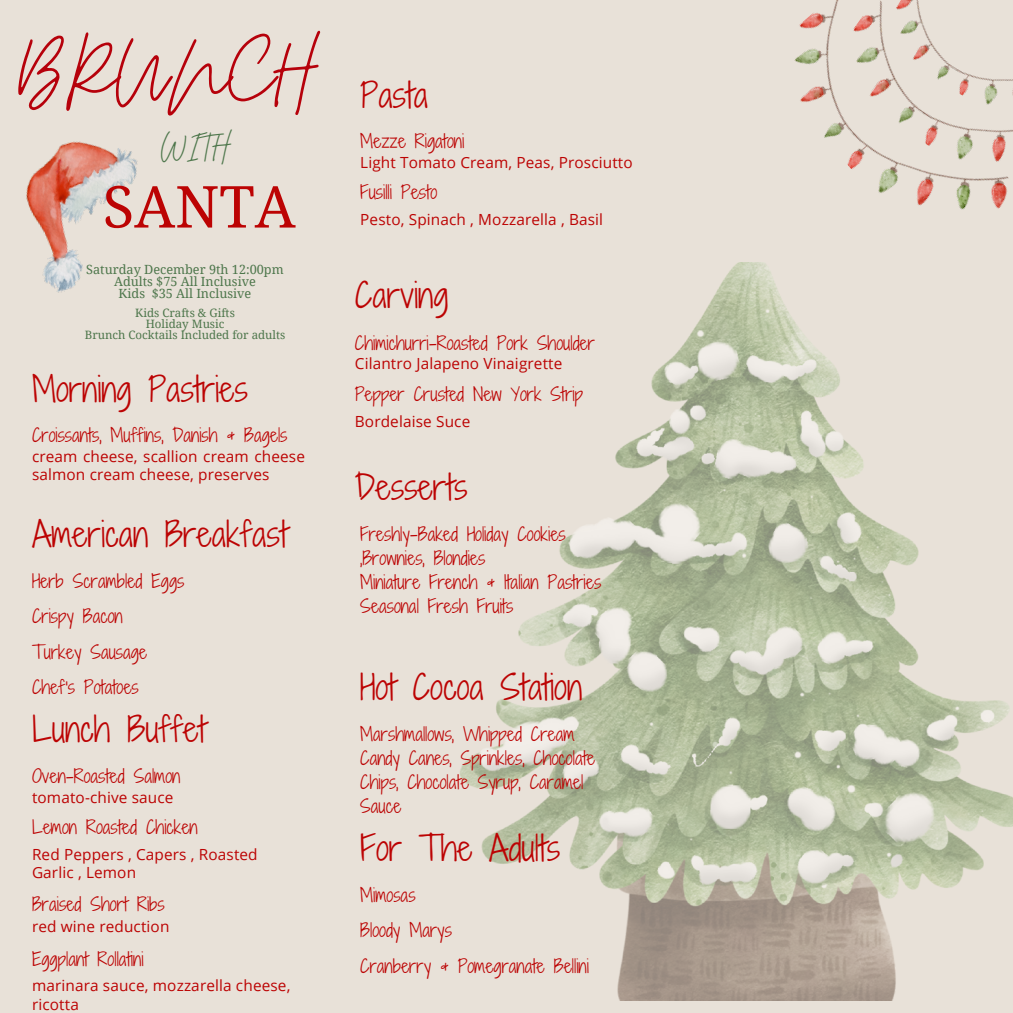
<style>
.page{position:relative;width:1013px;height:1013px;background:#fff}
.page>*{position:absolute;margin:0;border:0;box-sizing:border-box;transform-origin:0 0}
.t1{font:105.5px "Moon Time";color:#b6010b}
.t2{font:57.88px "Noto Serif";color:#bc0303}
.t3{font:44px "Moon Time";color:#4d764b}
.t4{font:33.25px "Shadows Into Light Two";color:#bc0303}
.t5{font:17.88px/24px "Shadows Into Light Two";color:#bc0303}
.t6{font:15.38px/18.2px "Open Sans";letter-spacing:.01em;color:#bc0303}
.t7{font:12.62px "Noto Serif";color:#4d764b}
.t8{font:11.5px "Noto Serif";color:#4d764b}
</style>
<div class="page">
<div style="left:0;top:0;width:1012px;height:1012px;background:#e8e1d8"></div>
<img style="left:460px;top:262px;width:552px;height:738px">
<img style="left:26px;top:141px;width:112px;height:152px">
<img style="left:757px;top:0;width:255px;height:264px">
<p class="t1" style="left:18px;top:10px;width:298px">BRUNCH</p>
<p class="t3" style="left:161px;top:120px;width:70px">WITH</p>
<p class="t2" style="left:103px;top:166px;width:194px">SANTA</p>
<p class="t7" style="left:86px;top:260px;width:199px">Saturday December 9th 12:00pm</p>
<p class="t7" style="left:114px;top:272px;width:143px">Adults $75 All Inclusive</p>
<p class="t7" style="left:119px;top:284px;width:134px">Kids $35 All Inclusive</p>
<p class="t8" style="left:135px;top:304px;width:101px">Kids Crafts &amp; Gifts</p>
<p class="t8" style="left:146px;top:315px;width:80px">Holiday Music</p>
<p class="t8" style="left:85px;top:326px;width:202px">Brunch Cocktails Included for adults</p>
<p class="t4" style="left:32px;top:365px;width:217px">Morning Pastries</p>
<p class="t5" style="left:32px;top:423px;width:257px">Croissants, Muffins, Danish &amp; Bagels</p>
<p class="t6" style="left:32px;top:446px;width:274px">cream cheese, scallion cream cheese salmon cream cheese, preserves</p>
<p class="t4" style="left:32px;top:510px;width:257px">American Breakfast</p>
<p class="t5" style="left:32px;top:568px;width:154px">Herb Scrambled Eggs</p>
<p class="t5" style="left:32px;top:604px;width:92px">Crispy Bacon</p>
<p class="t5" style="left:32px;top:639px;width:117px">Turkey Sausage</p>
<p class="t5" style="left:32px;top:675px;width:108px">Chef's Potatoes</p>
<p class="t4" style="left:32px;top:705px;width:175px">Lunch Buffet</p>
<p class="t5" style="left:32px;top:764px;width:150px">Oven-Roasted Salmon</p>
<p class="t6" style="left:32px;top:787px;width:143px">tomato-chive sauce</p>
<p class="t5" style="left:32px;top:815px;width:167px">Lemon Roasted Chicken</p>
<p class="t6" style="left:32px;top:845px;width:227px">Red Peppers , Capers , Roasted</p>
<p class="t6" style="left:32px;top:863px;width:106px">Garlic , Lemon</p>
<p class="t5" style="left:32px;top:891px;width:134px">Braised Short Ribs</p>
<p class="t6" style="left:32px;top:916px;width:139px">red wine reduction</p>
<p class="t5" style="left:32px;top:946px;width:113px">Eggplant Rollatini</p>
<p class="t6" style="left:32px;top:976px;width:260px">marinara sauce, mozzarella cheese,</p>
<p class="t6" style="left:32px;top:994px;width:48px">ricotta</p>
<p class="t4" style="left:360px;top:71px;width:69px">Pasta</p>
<p class="t5" style="left:360px;top:129px;width:105px">Mezze Rigatoni</p>
<p class="t6" style="left:360px;top:152px;width:274px">Light Tomato Cream, Peas, Prosciutto</p>
<p class="t5" style="left:360px;top:180px;width:78px">Fusilli Pesto</p>
<p class="t6" style="left:360px;top:210px;width:244px">Pesto, Spinach , Mozzarella , Basil</p>
<p class="t4" style="left:355px;top:270px;width:95px">Carving</p>
<p class="t5" style="left:355px;top:331px;width:242px">Chimichurri-Roasted Pork Shoulder</p>
<p class="t6" style="left:355px;top:354px;width:209px">Cilantro Jalapeno Vinaigrette</p>
<p class="t5" style="left:355px;top:382px;width:230px">Pepper Crusted New York Strip</p>
<p class="t6" style="left:355px;top:412px;width:117px">Bordelaise Suce</p>
<p class="t4" style="left:355px;top:463px;width:114px">Desserts</p>
<p class="t5" style="left:360px;top:522px;width:207px">Freshly-Baked Holiday Cookies</p>
<p class="t5" style="left:360px;top:546px;width:127px">,Brownies, Blondies</p>
<p class="t5" style="left:360px;top:569px;width:242px">Miniature French &amp; Italian Pastries</p>
<p class="t5" style="left:360px;top:593px;width:155px">Seasonal Fresh Fruits</p>
<p class="t4" style="left:360px;top:663px;width:223px">Hot Cocoa Station</p>
<p class="t5" style="left:360px;top:721px;width:236px">Marshmallows, Whipped Cream<br>Candy Canes, Sprinkles, Chocolate<br>Chips, Chocolate Syrup, Caramel<br>Sauce</p>
<p class="t4" style="left:360px;top:824px;width:201px">For The Adults</p>
<p class="t5" style="left:360px;top:882px;width:57px">Mimosas</p>
<p class="t5" style="left:360px;top:918px;width:93px">Bloody Marys</p>
<p class="t5" style="left:360px;top:953px;width:230px">Cranberry &amp; Pomegranate Bellini</p>
</div>
